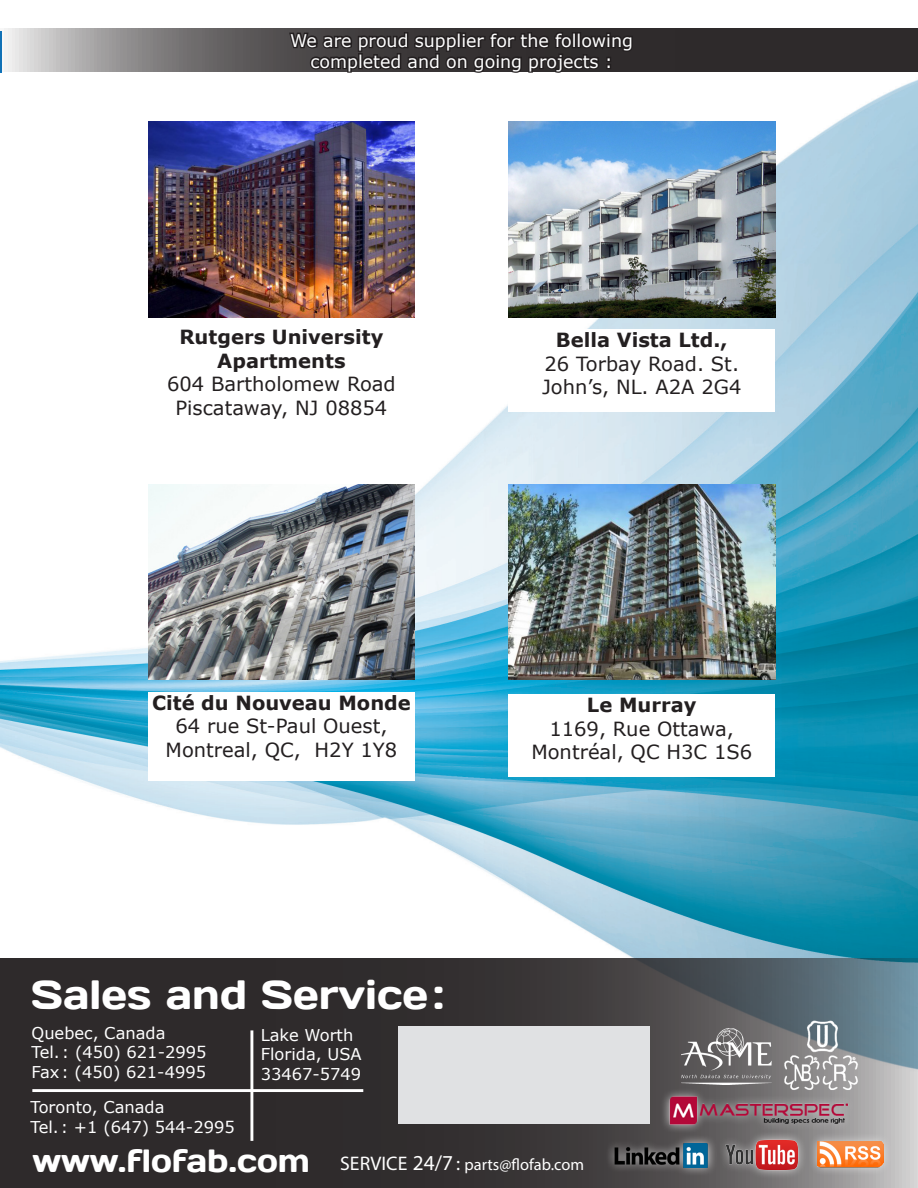
<style>
.page{position:relative;width:918px;height:1188px;background:#fff}
.page>*{position:absolute;margin:0;border:0;box-sizing:border-box;transform-origin:0 0}
.Back_cover__title{font:40.8px "Days";color:#fff}
.t1{font:31.95px "Days";color:#fff}
.t2{font:19.5px/23.4px "Verdana";color:#231f20;text-align:center}
.t3{font:700 19.5px/23.4px "Verdana";color:#231f20;text-align:center}
.t4{font:17.4px "Verdana";color:#fff}
.Contact_info_normal{font:16.35px "Verdana";color:#fff}
.Contact_info_normal-2{font:16.35px "Myriad Pro";color:#fff}
.s1{font-size:19.65px}
.s2{font-size:21.3px}
</style>
<div class="page">
<img style="left:0;top:72px;width:918px;height:886px">
<svg style="left:0;top:28px;width:918px;height:44px;background:#5e5c5e"></svg>
<svg style="left:287px;top:28px;width:348px;height:47px;background:#3c3839"></svg>
<svg style="left:0;top:958px;width:918px;height:230px;background:#3e3d3f"></svg>
<div style="left:32px;top:1089px;width:331px;height:3px;border:1px solid #fff"></div>
<div style="left:250px;top:1030px;width:3px;height:111px;border:1px solid #fff"></div>
<div style="left:605px;top:1134px;width:112px;height:43px;background:#fff;opacity:.75"></div>
<img style="left:614px;top:1144px;width:94px;height:23px">
<div style="left:808px;top:1132px;width:85px;height:44px;background:#fff;opacity:.75"></div>
<img style="left:818px;top:1142px;width:65px;height:28px">
<div style="left:717px;top:1131px;width:90px;height:48px;background:#fff;opacity:.75"></div>
<img style="left:723px;top:1139px;width:78px;height:33px">
<div style="left:398px;top:1026px;width:251px;height:98px;background:#e0e1e3"></div>
<div style="left:660px;top:1088px;width:197px;height:46px;background:#fff;opacity:.75"></div>
<img style="left:669px;top:1096px;width:180px;height:30px">
<img style="left:783px;top:1053px;width:78px;height:40px">
<img style="left:806px;top:1016px;width:33px;height:39px">
<img style="left:681px;top:1029px;width:90px;height:56px">
<img style="left:508px;top:122px;width:267px;height:195px">
<img style="left:148px;top:122px;width:267px;height:195px">
<img style="left:148px;top:484px;width:267px;height:196px">
<img style="left:508px;top:484px;width:267px;height:196px">
<div style="left:148px;top:326px;width:267px;height:86px;background:#fff"></div>
<div style="left:148px;top:692px;width:267px;height:88px;background:#fff"></div>
<div style="left:508px;top:329px;width:267px;height:83px;background:#fff"></div>
<div style="left:508px;top:694px;width:267px;height:83px;background:#fff"></div>
<p class="t4" style="left:290px;top:28px;width:344px">We are proud supplier for the following</p>
<p class="t4" style="left:310px;top:49px;width:304px">completed and on going projects :</p>
<p class="t3" style="left:179px;top:325px;width:206px">Rutgers University<br>Apartments</p>
<p class="t2" style="left:167px;top:372px;width:230px">604 Bartholomew Road</p>
<p class="t2" style="left:176px;top:396px;width:213px">Piscataway, NJ 08854</p>
<p class="t3" style="left:556px;top:328px;width:173px">Bella Vista Ltd.,</p>
<p class="t2" style="left:542px;top:352px;width:201px;text-align:left">26 Torbay Road. St.<br>John’s, NL. A2A 2G4</p>
<p class="t3" style="left:152px;top:691px;width:260px">Cité du Nouveau Monde</p>
<p class="t2" style="left:166px;top:714px;width:233px">64 rue St-Paul Ouest,<br>Montreal, QC, H2Y 1Y8</p>
<p class="Back_cover__title" style="left:31px;top:968px;width:414px">Sales and Service:</p>
<p class="Contact_info_normal" style="left:32px;top:1021px;width:135px">Quebec, Canada</p>
<p class="Contact_info_normal" style="left:32px;top:1041px;width:176px">Tel. : (450) 621-2995</p>
<p class="Contact_info_normal" style="left:32px;top:1061px;width:176px">Fax: (450) 621-4995</p>
<p class="Contact_info_normal" style="left:261px;top:1024px;width:94px">Lake Worth</p>
<p class="Contact_info_normal" style="left:261px;top:1043px;width:102px">Florida, USA</p>
<p class="Contact_info_normal" style="left:261px;top:1063px;width:102px">33467-5749</p>
<p class="t3" style="left:587px;top:693px;width:111px">Le Murray</p>
<p class="t2" style="left:549px;top:717px;width:186px">1169, Rue Ottawa,</p>
<p class="t2" style="left:531px;top:740px;width:222px">Montréal, QC H3C 1S6</p>
<p class="Contact_info_normal" style="left:30px;top:1096px;width:136px">Toronto, Canada</p>
<p class="Contact_info_normal" style="left:30px;top:1116px;width:206px">Tel. : +1 (647) 544-2995</p>
<p class="t1" style="left:32px;top:1140px;width:279px">www.flofab.com</p>
<p class="Contact_info_normal-2" style="left:340px;top:1154px;width:245px"><span class="s1">SERVICE</span> <span class="s2">24/7</span> <span class="s1">:</span> parts@flofab.com</p>
</div>
